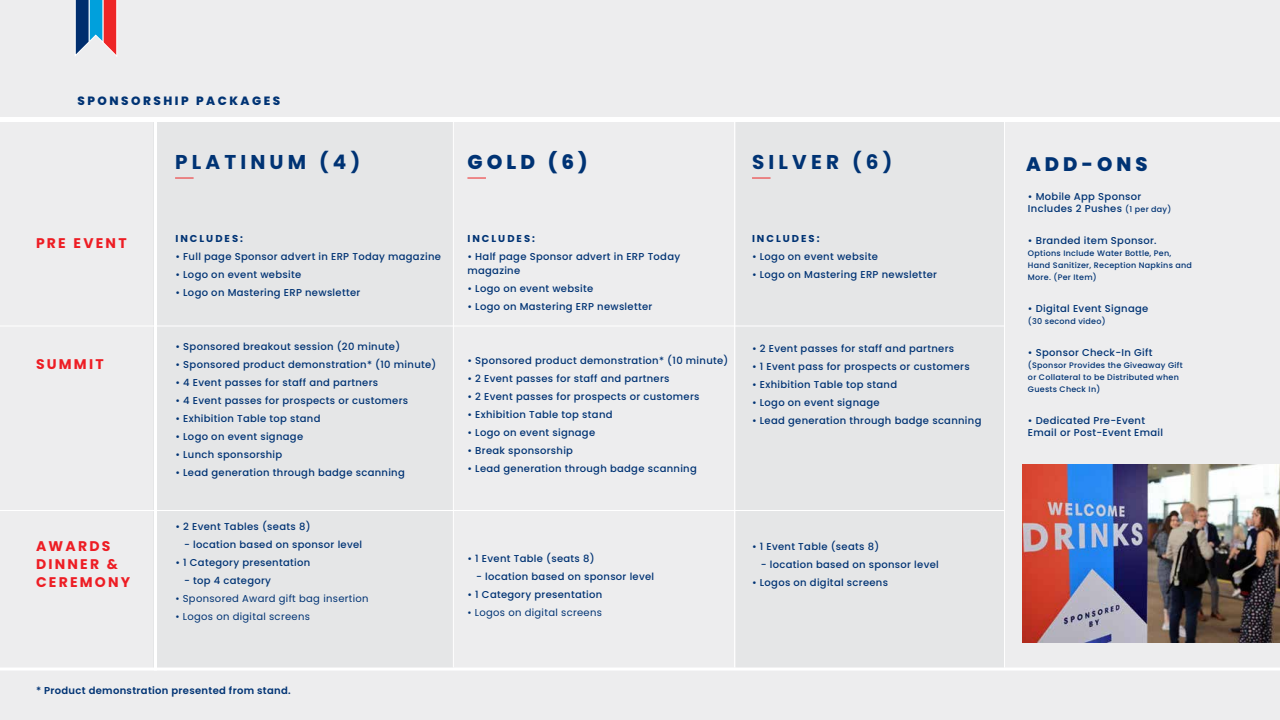
<style>
.page{position:relative;width:1280px;height:720px;background:#ededee}
.page>*{position:absolute;margin:0;border:0;box-sizing:border-box;transform-origin:0 0}
.t1{font:700 20px "Poppins";letter-spacing:.21em;color:#003374}
.t2{font:800 20px "Poppins";color:#003374}
.t3{font:800 19.6px "Poppins";letter-spacing:.21em;color:#003374}
.t4{font:700 14px/18px "Poppins";letter-spacing:.16em;color:#ed1d24}
.t5{font:800 12px "Poppins";letter-spacing:.21em;color:#003374}
.t6{font:500 10px/12px "Poppins";letter-spacing:.03em;color:#003374}
.t7{font:10px "Poppins";letter-spacing:.03em;color:#003374}
.t8{font:600 10px "Poppins";letter-spacing:.03em;color:#003374}
.t9{font:700 10px "Poppins";letter-spacing:.2em;color:#003374}
.t10{font:500 8px/12px "Poppins";letter-spacing:.03em;color:#003374}
.s1{font-size:8px}
</style>
<div class="page">
<div style="left:153px;top:120px;width:301px;height:550px;background:#e5e6e7"></div>
<div style="left:736px;top:120px;width:268px;height:550px;background:#e5e6e7"></div>
<svg style="left:175px;top:178px;width:19px;height:1px"></svg>
<svg style="left:467px;top:178px;width:19px;height:1px"></svg>
<svg style="left:752px;top:178px;width:19px;height:1px"></svg>
<hr style="left:0;top:668px;width:1280px;height:3px;background:#fff">
<div style="left:0;top:117px;width:1280px;height:5px;background:#fff"></div>
<hr style="left:453px;top:121px;width:1px;height:547px;background:#fff">
<hr style="left:734px;top:121px;width:1px;height:547px;background:#fff">
<hr style="left:1004px;top:121px;width:1px;height:547px;background:#fff">
<hr style="left:154px;top:118px;width:3px;height:553px;background:#fff">
<hr style="left:0;top:326px;width:1004px;height:1px;background:#fff">
<hr style="left:0;top:510px;width:1004px;height:1px;background:#fff">
<svg style="left:75px;top:0;width:42px;height:57px"></svg>
<img style="left:1022px;top:465px;width:258px;height:177px">
<p class="t5" style="left:78px;top:93px;width:204px">SPONSORSHIP PACKAGES</p>
<h1 class="t1" style="left:175px;top:151px;width:187px">PLATINUM (4)</h1>
<h1 class="t2" style="left:467px;top:151px;width:122px">GOLD (6)</h1>
<h1 class="t1" style="left:752px;top:151px;width:142px">SILVER (6)</h1>
<h2 class="t3" style="left:1026px;top:152px;width:123px">ADD-ONS</h2>
<h3 class="t4" style="left:36px;top:234px;width:92px">PRE EVENT</h3>
<h3 class="t4" style="left:36px;top:355px;width:69px">SUMMIT</h3>
<p class="t9" style="left:175px;top:233px;width:69px">INCLUDES:</p>
<p class="t6" style="left:175px;top:251px;width:267px">• Full page Sponsor advert in ERP Today magazine</p>
<p class="t6" style="left:175px;top:269px;width:127px">• Logo on event website</p>
<p class="t6" style="left:175px;top:287px;width:186px">• Logo on Mastering ERP newsletter</p>
<p class="t6" style="left:175px;top:341px;width:226px">• Sponsored breakout session (20 minute)</p>
<p class="t6" style="left:175px;top:359px;width:263px">• Sponsored product demonstration* (10 minute)</p>
<p class="t6" style="left:175px;top:377px;width:204px">• 4 Event passes for staff and partners</p>
<p class="t6" style="left:175px;top:395px;width:234px">• 4 Event passes for prospects or customers</p>
<p class="t6" style="left:175px;top:413px;width:147px">• Exhibition Table top stand</p>
<p class="t6" style="left:175px;top:431px;width:129px">• Logo on event signage</p>
<p class="t6" style="left:175px;top:449px;width:108px">• Lunch sponsorship</p>
<p class="t6" style="left:175px;top:467px;width:231px">• Lead generation through badge scanning</p>
<p class="t9" style="left:467px;top:233px;width:69px">INCLUDES:</p>
<p class="t6" style="left:467px;top:250px;width:214px;line-height:14px">• Half page Sponsor advert in ERP Today magazine</p>
<p class="t6" style="left:467px;top:283px;width:127px">• Logo on event website</p>
<p class="t6" style="left:467px;top:301px;width:186px">• Logo on Mastering ERP newsletter</p>
<p class="t6" style="left:467px;top:355px;width:263px">• Sponsored product demonstration* (10 minute)</p>
<p class="t6" style="left:467px;top:373px;width:204px">• 2 Event passes for staff and partners</p>
<p class="t6" style="left:467px;top:391px;width:234px">• 2 Event passes for prospects or customers</p>
<p class="t6" style="left:467px;top:409px;width:147px">• Exhibition Table top stand</p>
<p class="t6" style="left:467px;top:427px;width:129px">• Logo on event signage</p>
<p class="t6" style="left:467px;top:445px;width:107px">• Break sponsorship</p>
<p class="t6" style="left:467px;top:463px;width:231px">• Lead generation through badge scanning</p>
<p class="t9" style="left:752px;top:233px;width:69px">INCLUDES:</p>
<p class="t6" style="left:752px;top:251px;width:127px">• Logo on event website</p>
<p class="t6" style="left:752px;top:269px;width:186px">• Logo on Mastering ERP newsletter</p>
<p class="t6" style="left:752px;top:343px;width:204px">• 2 Event passes for staff and partners</p>
<p class="t6" style="left:752px;top:361px;width:219px">• 1 Event pass for prospects or customers</p>
<p class="t6" style="left:752px;top:379px;width:147px">• Exhibition Table top stand</p>
<p class="t6" style="left:752px;top:397px;width:129px">• Logo on event signage</p>
<p class="t6" style="left:752px;top:415px;width:231px">• Lead generation through badge scanning</p>
<p class="t6" style="left:1028px;top:191px;width:145px">• Mobile App Sponsor<br>Includes 2 Pushes <span class="s1">(1 per day)</span></p>
<p class="t6" style="left:1028px;top:235px;width:130px">• Branded item Sponsor.</p>
<p class="t10" style="left:1028px;top:248px;width:166px">Options Include Water Bottle, Pen,<br>Hand Sanitizer, Reception Napkins and<br>More. (Per Item)</p>
<p class="t6" style="left:1028px;top:303px;width:122px">• Digital Event Signage</p>
<p class="t10" style="left:1028px;top:316px;width:79px">(30 second video)</p>
<p class="t6" style="left:1028px;top:347px;width:126px">• Sponsor Check-In Gift</p>
<p class="t10" style="left:1028px;top:360px;width:156px">(Sponsor Provides the Giveaway Gift or Collateral to be Distributed when<br>Guests Check In)</p>
<p class="t6" style="left:1028px;top:415px;width:137px">• Dedicated Pre-Event<br>Email or Post-Event Email</p>
<h3 class="t4" style="left:36px;top:537px;width:96px">AWARDS<br>DINNER &amp;<br>CEREMONY</h3>
<p class="t6" style="left:175px;top:521px;width:137px">• 2 Event Tables (seats 8)</p>
<p class="t6" style="left:184px;top:539px;width:180px">- location based on sponsor level</p>
<p class="t6" style="left:175px;top:557px;width:136px">• 1 Category presentation</p>
<p class="t6" style="left:184px;top:575px;width:88px">- top 4 category</p>
<p class="t7" style="left:175px;top:593px;width:195px">• Sponsored Award gift bag insertion</p>
<p class="t7" style="left:175px;top:611px;width:136px">• Logos on digital screens</p>
<p class="t6" style="left:467px;top:553px;width:129px">• 1 Event Table (seats 8)</p>
<p class="t6" style="left:476px;top:571px;width:180px">- location based on sponsor level</p>
<p class="t6" style="left:467px;top:589px;width:136px">• 1 Category presentation</p>
<p class="t7" style="left:467px;top:607px;width:136px">• Logos on digital screens</p>
<p class="t6" style="left:752px;top:541px;width:129px">• 1 Event Table (seats 8)</p>
<p class="t6" style="left:761px;top:559px;width:180px">- location based on sponsor level</p>
<p class="t6" style="left:752px;top:577px;width:138px">• Logos on digital screens</p>
<p class="t8" style="left:36px;top:685px;width:256px">* Product demonstration presented from stand.</p>
</div>
